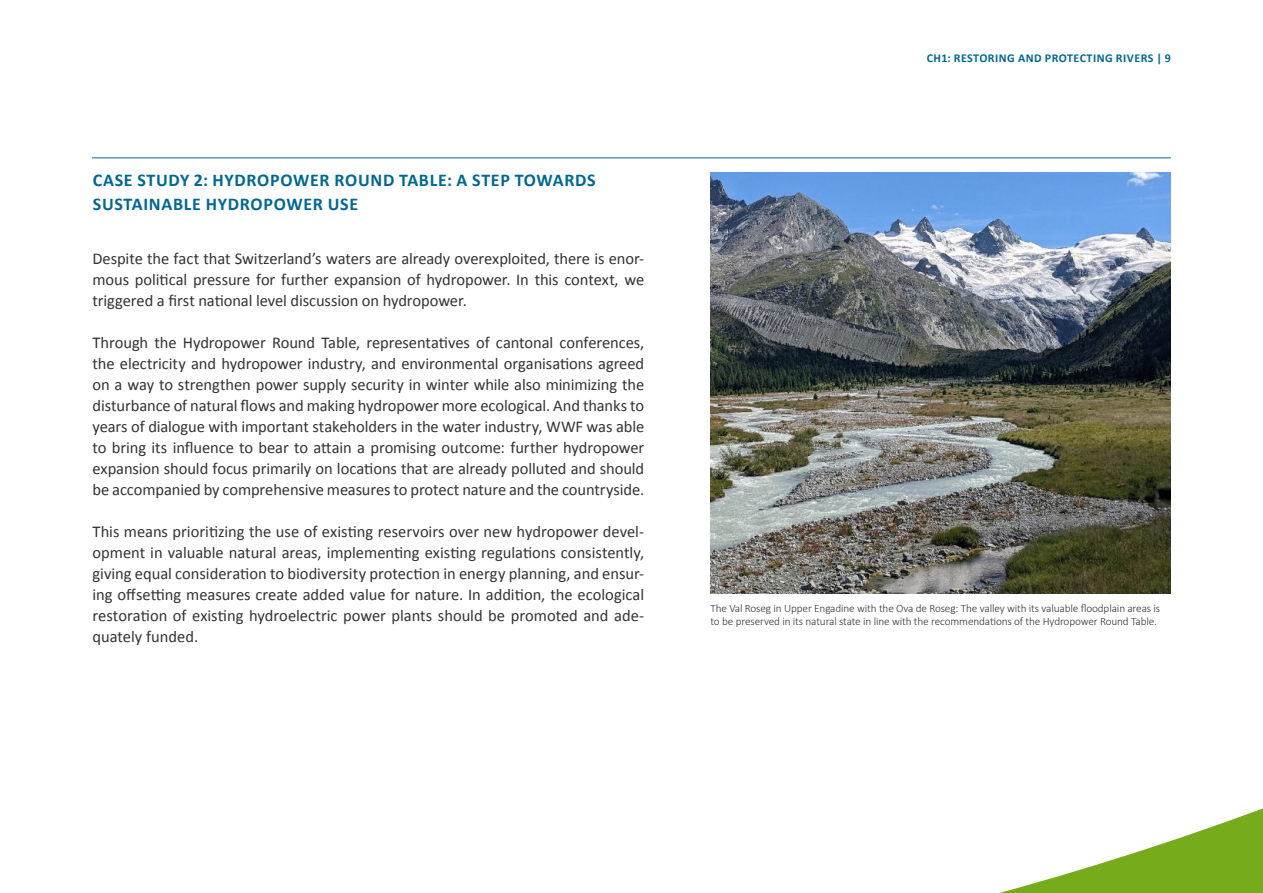
<style>
.page{position:relative;width:1263px;height:893px;background:#fff}
.page>*{position:absolute;margin:0;border:0;box-sizing:border-box;transform-origin:0 0}
.t1{font:700 18px/24px "Calibri";letter-spacing:.04em;color:#006892}
.t2{font:16.5px/21px "Calibri";letter-spacing:-.005em;color:#333;text-align:justify}
.t3{font:700 12px "Calibri";letter-spacing:.04em;color:#006892}
.t4{font:300 11.25px/13.5px "Calibri";letter-spacing:-.01em;color:#333}
</style>
<div class="page">
<svg style="left:710px;top:593px;width:553px;height:300px"></svg>
<img style="left:710px;top:172px;width:461px;height:421px">
<hr style="left:92px;top:157px;width:1079px;height:1px;background:#006892">
<p class="t1" style="left:93px;top:168px;width:504px">CASE STUDY 2: HYDROPOWER ROUND TABLE: A STEP TOWARDS<br>SUSTAINABLE HYDROPOWER USE</p>
<p class="t2" style="left:92px;top:248px;width:553px">Despite the fact that Switzerland’s waters are already overexploited, there is enor&shy;mous political pressure for further expansion of hydropower. In this context, we triggered a first national level discussion on hydropower.</p>
<p class="t2" style="left:92px;top:332px;width:553px">Through the Hydropower Round Table, representatives of cantonal conferences, the electricity and hydropower industry, and environmental organisations agreed on a way to strengthen power supply security in winter while also minimizing the disturbance of natural flows and making hydropower more ecological. And thanks to years of dialogue with important stakeholders in the water industry, WWF was able to bring its influence to bear to attain a promising outcome: further hydropower expansion should focus primarily on locations that are already polluted and should be accompanied by comprehensive measures to protect nature and the countryside.</p>
<p class="t2" style="left:92px;top:521px;width:553px">This means prioritizing the use of existing reservoirs over new hydropower devel&shy;opment in valuable natural areas, implementing existing regulations consistently, giving equal consideration to biodiversity protection in energy planning, and ensur&shy;ing offsetting measures create added value for nature. In addition, the ecological restoration of existing hydroelectric power plants should be promoted and ade&shy;quately funded.</p>
<p class="t3" style="left:927px;top:49px;width:246px">CH1: RESTORING AND PROTECTING RIVERS | 9</p>
<p class="t4" style="left:710px;top:601px;width:451px">The Val Roseg in Upper Engadine with the Ova de Roseg: The valley with its valuable floodplain areas is to be preserved in its natural state in line with the recommendations of the Hydropower Round Table.</p>
</div>
